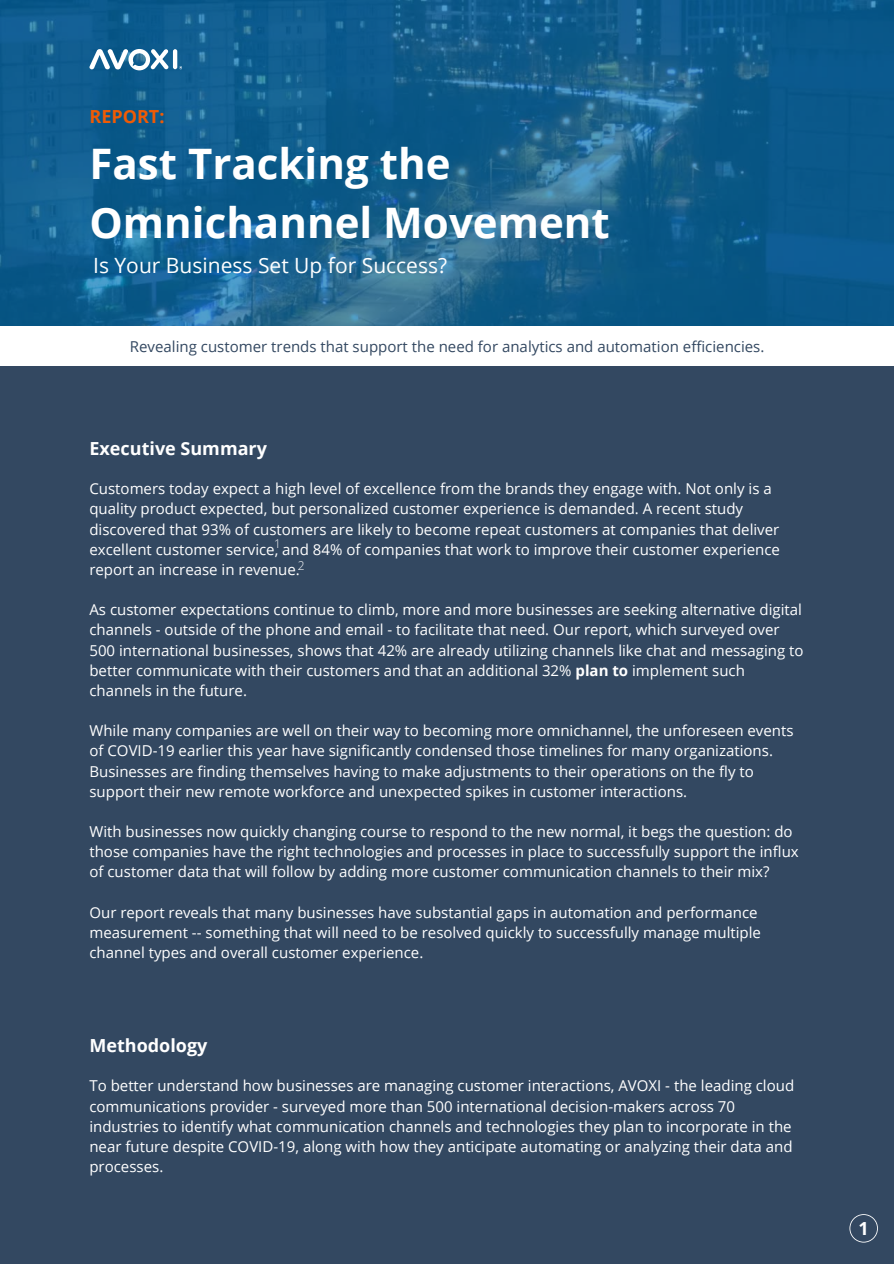
<style>
.page{position:relative;width:894px;height:1264px;background:#fff}
.page>*{position:absolute;margin:0;border:0;box-sizing:border-box;transform-origin:0 0}
.t1{font:700 42px/58.5px "Open Sans";color:#fff}
.t2{font:21px "Open Sans";color:#fff}
.t3{font:700 18px "Open Sans";color:#fff}
.t4{font:700 18px "Open Sans";color:#ef5b05}
.t5{font:15px/20.1px "Open Sans";color:#fff}
.t6{font:15px "Open Sans";color:#334861}
.t7{font:300 12px "Open Sans";color:#fff}
.s1{font-weight:700}
</style>
<div class="page">
<svg style="left:0;top:0;width:893px;height:326px;background:#135e8d"></svg>
<div style="left:0;top:346px;width:893px;height:917px;background:#334861"></div>
<svg style="left:89px;top:49px;width:93px;height:21px"></svg>
<div style="left:0;top:327px;width:893px;height:39px;background:#fff"></div>
<svg style="left:849px;top:1214px;width:28px;height:28px"></svg>
<p class="t4" style="left:89px;top:104px;width:77px">REPORT:</p>
<h1 class="t1" style="left:89px;top:133px;width:521px">Fast Tracking the<br>Omnichannel Movement</h1>
<h2 class="t2" style="left:93px;top:251px;width:355px">Is Your Business Set Up for Success?</h2>
<p class="t6" style="left:130px;top:336px;width:635px">Revealing customer trends that support the need for analytics and automation efficiencies.</p>
<p class="t3" style="left:89px;top:436px;width:179px">Executive Summary</p>
<p class="t5" style="left:89px;top:478px;width:691px">Customers today expect a high level of excellence from the brands they engage with. Not only is a quality product expected, but personalized customer experience is demanded. A recent study discovered that 93% of customers are likely to become repeat customers at companies that deliver excellent customer service, and 84% of companies that work to improve their customer experience report an increase in revenue.</p>
<p class="t5" style="left:89px;top:599px;width:715px">As customer expectations continue to climb, more and more businesses are seeking alternative digital channels - outside of the phone and email - to facilitate that need. Our report, which surveyed over 500 international businesses, shows that 42% are already utilizing channels like chat and messaging to better communicate with their customers and that an additional 32% <span class="s1">plan to</span> implement such channels in the future.</p>
<p class="t5" style="left:89px;top:720px;width:705px">While many companies are well on their way to becoming more omnichannel, the unforeseen events of COVID-19 earlier this year have significantly condensed those timelines for many organizations.<br>Businesses are finding themselves having to make adjustments to their operations on the fly to support their new remote workforce and unexpected spikes in customer interactions.</p>
<p class="t5" style="left:89px;top:821px;width:710px">With businesses now quickly changing course to respond to the new normal, it begs the question: do those companies have the right technologies and processes in place to successfully support the influx of customer data that will follow by adding more customer communication channels to their mix?</p>
<p class="t5" style="left:89px;top:901px;width:673px">Our report reveals that many businesses have substantial gaps in automation and performance measurement -- something that will need to be resolved quickly to successfully manage multiple channel types and overall customer experience.</p>
<p class="t7" style="left:274px;top:535px;width:8px">1</p>
<p class="t7" style="left:298px;top:557px;width:8px">2</p>
<p class="t3" style="left:89px;top:1033px;width:119px">Methodology</p>
<p class="t5" style="left:89px;top:1075px;width:706px">To better understand how businesses are managing customer interactions, AVOXI - the leading cloud communications provider - surveyed more than 500 international decision-makers across 70 industries to identify what communication channels and technologies they plan to incorporate in the near future despite COVID-19, along with how they anticipate automating or analyzing their data and processes.</p>
<p class="t3" style="left:858px;top:1215px;width:12px">1</p>
</div>
